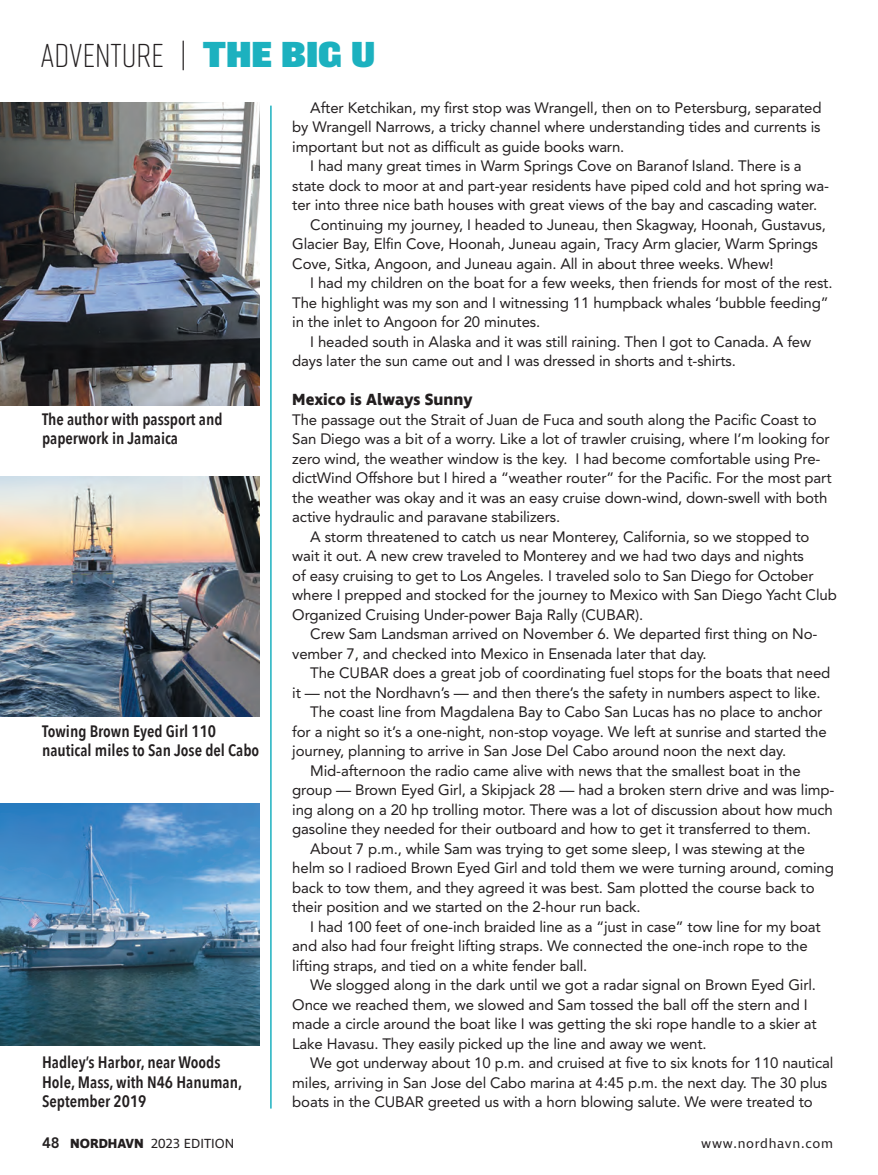
<style>
.page{position:relative;width:878px;height:1175px;background:#fff}
.page>*{position:absolute;margin:0;border:0;box-sizing:border-box;transform-origin:0 0}
.t1{font:300 33px "Rift Soft";color:#231f20}
.Caption_text{font:600 16.5px/19.5px "Avenir Next Condensed";color:#231f20}
.Subhead{font:700 16.5px "Ingra";color:#231f20}
.Body_copy{font:15px/19.5px "Avenir LT Std";letter-spacing:-.01em;color:#231f20}
.Body_copy_no_indent{font:15px/19.5px "Avenir LT Std";letter-spacing:-.01em;color:#231f20}
.t2{font:13.5px "Ingra";color:#231f20}
.t3{font:13.5px "Ingra";letter-spacing:.04em;color:#231f20}
.s1{font-family:"Balboa";font-weight:900;color:#1cb1bf}
.s2{font-family:"Avenir LT Std";font-weight:800;font-size:15px}
.s3{font-weight:700}
</style>
<div class="page">
<img style="left:0;top:103px;width:259px;height:302px">
<img style="left:0;top:804px;width:259px;height:241px">
<hr style="left:270px;top:106px;width:2px;height:1002px;background:#1cb1bf">
<img style="left:0;top:476px;width:259px;height:240px">
<p class="t1" style="left:40px;top:32px;width:336px">ADVENTURE | <span class="s1">THE BIG U</span></p>
<p class="Caption_text" style="left:42px;top:409px;width:182px">The author with passport and paperwork in Jamaica</p>
<p class="Caption_text" style="left:42px;top:721px;width:219px">Towing Brown Eyed Girl 110 nautical miles to San Jose del Cabo</p>
<p class="Caption_text" style="left:42px;top:1052px;width:202px">Hadley’s Harbor, near Woods<br>Hole, Mass, with N46 Hanuman,<br>September 2019</p>
<p class="Body_copy" style="left:292px;top:98px;width:530px;text-align:justify;text-indent:18px">After Ketchikan, my first stop was Wrangell, then on to Petersburg, separated by Wrangell Narrows, a tricky channel where understanding tides and currents is important but not as difficult as guide books warn.</p>
<p class="Body_copy" style="left:292px;top:156px;width:538px;text-indent:18px">I had many great times in Warm Springs Cove on Baranof Island. There is a state dock to moor at and part-year residents have piped cold and hot spring wa&shy;ter into three nice bath houses with great views of the bay and cascading water.</p>
<p class="Body_copy" style="left:292px;top:215px;width:535px;text-indent:18px">Continuing my journey, I headed to Juneau, then Skagway, Hoonah, Gustavus,<br>Glacier Bay, Elfin Cove, Hoonah, Juneau again, Tracy Arm glacier, Warm Springs<br>Cove, Sitka, Angoon, and Juneau again. All in about three weeks. Whew!</p>
<p class="Body_copy" style="left:292px;top:273px;width:541px;text-indent:18px">I had my children on the boat for a few weeks, then friends for most of the rest.<br>The highlight was my son and I witnessing 11 humpback whales ‘bubble feeding” in the inlet to Angoon for 20 minutes.</p>
<p class="Body_copy" style="left:292px;top:332px;width:520px;text-indent:18px">I headed south in Alaska and it was still raining. Then I got to Canada. A few days later the sun came out and I was dressed in shorts and t-shirts.</p>
<p class="Subhead" style="left:292px;top:389px;width:182px">Mexico is Always Sunny</p>
<p class="Body_copy_no_indent" style="left:292px;top:410px;width:541px">The passage out the Strait of Juan de Fuca and south along the Pacific Coast to San Diego was a bit of a worry. Like a lot of trawler cruising, where I’m looking for zero wind, the weather window is the key. I had become comfortable using Pre&shy;dictWind Offshore but I hired a “weather router” for the Pacific. For the most part the weather was okay and it was an easy cruise down-wind, down-swell with both active hydraulic and paravane stabilizers.</p>
<p class="Body_copy" style="left:292px;top:527px;width:546px;text-indent:18px">A storm threatened to catch us near Monterey, California, so we stopped to wait it out. A new crew traveled to Monterey and we had two days and nights<br>of easy cruising to get to Los Angeles. I traveled solo to San Diego for October where I prepped and stocked for the journey to Mexico with San Diego Yacht Club Organized Cruising Under-power Baja Rally (CUBAR).</p>
<p class="Body_copy" style="left:292px;top:624px;width:527px;text-indent:18px">Crew Sam Landsman arrived on November 6. We departed first thing on No&shy;vember 7, and checked into Mexico in Ensenada later that day.</p>
<p class="Body_copy" style="left:292px;top:663px;width:539px;text-indent:18px">The CUBAR does a great job of coordinating fuel stops for the boats that need it — not the Nordhavn’s — and then there’s the safety in numbers aspect to like.</p>
<p class="Body_copy" style="left:292px;top:702px;width:536px;text-indent:18px">The coast line from Magdalena Bay to Cabo San Lucas has no place to anchor for a night so it’s a one-night, non-stop voyage. We left at sunrise and started the journey, planning to arrive in San Jose Del Cabo around noon the next day.</p>
<p class="Body_copy" style="left:292px;top:761px;width:543px;text-indent:18px">Mid-afternoon the radio came alive with news that the smallest boat in the group — Brown Eyed Girl, a Skipjack 28 — had a broken stern drive and was limp&shy;ing along on a 20 hp trolling motor. There was a lot of discussion about how much gasoline they needed for their outboard and how to get it transferred to them.</p>
<p class="Body_copy" style="left:292px;top:839px;width:543px;text-indent:18px">About 7 p.m., while Sam was trying to get some sleep, I was stewing at the helm so I radioed Brown Eyed Girl and told them we were turning around, coming back to tow them, and they agreed it was best. Sam plotted the course back to their position and we started on the 2-hour run back.</p>
<p class="Body_copy" style="left:292px;top:917px;width:530px;text-indent:18px">I had 100 feet of one-inch braided line as a “just in case” tow line for my boat and also had four freight lifting straps. We connected the one-inch rope to the lifting straps, and tied on a white fender ball.</p>
<p class="Body_copy" style="left:292px;top:975px;width:526px;text-indent:18px">We slogged along in the dark until we got a radar signal on Brown Eyed Girl.<br>Once we reached them, we slowed and Sam tossed the ball off the stern and I made a circle around the boat like I was getting the ski rope handle to a skier at Lake Havasu. They easily picked up the line and away we went.</p>
<p class="Body_copy" style="left:292px;top:1053px;width:542px;text-indent:18px">We got underway about 10 p.m. and cruised at five to six knots for 110 nautical miles, arriving in San Jose del Cabo marina at 4:45 p.m. the next day. The 30 plus boats in the CUBAR greeted us with a horn blowing salute. We were treated to</p>
<p class="t2" style="left:42px;top:1135px;width:194px"><span class="s2">48</span> <span class="s3">NORDHAVN</span> 2023 EDITION</p>
<p class="t3" style="left:701px;top:1135px;width:133px">www.nordhavn.com</p>
</div>
